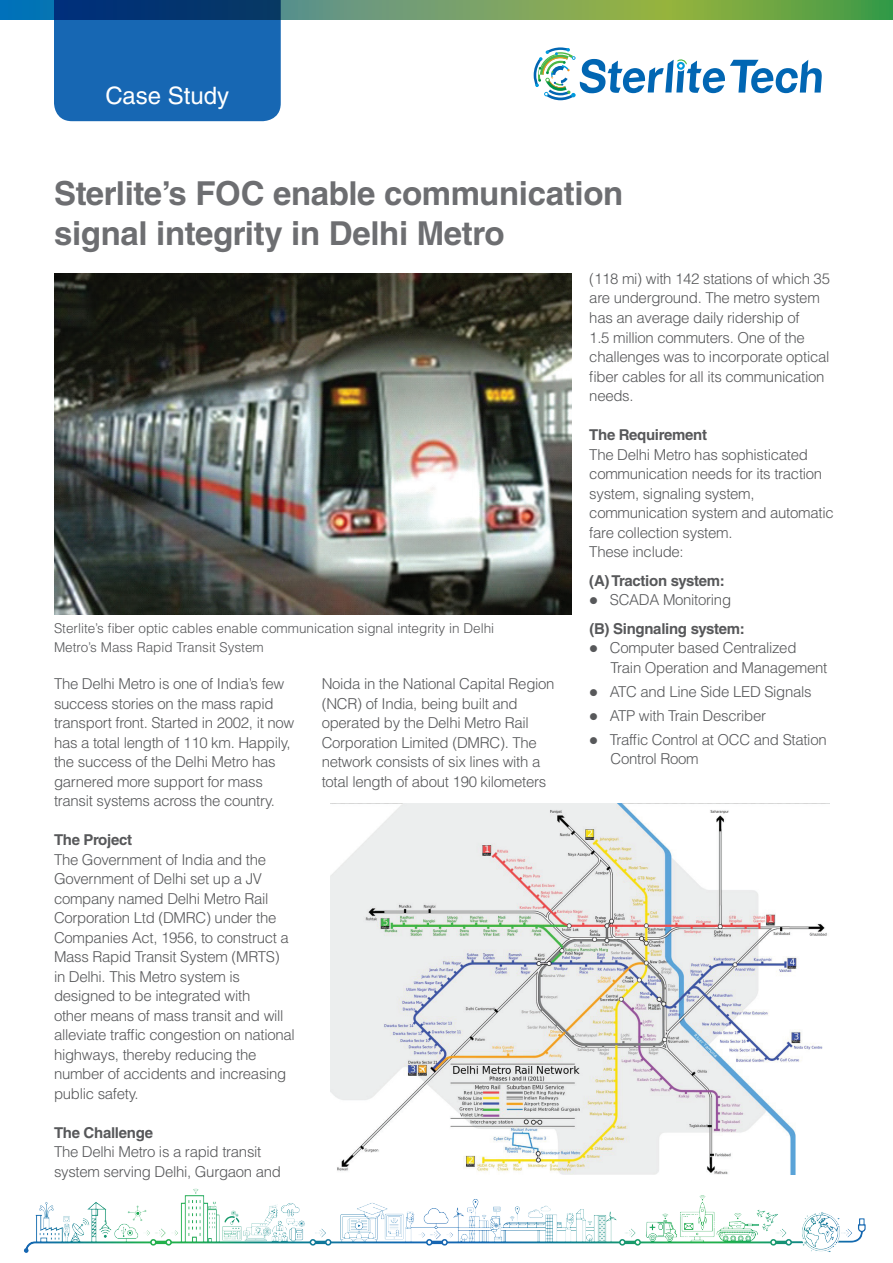
<style>
.page{position:relative;width:893px;height:1263px;background:#fff}
.page>*{position:absolute;margin:0;border:0;box-sizing:border-box;transform-origin:0 0}
.t1{font:700 33px/39px "Helvetica LT Std";letter-spacing:-.01em;color:#6d6e71}
.t2{font:24px "Helvetica LT Std";color:#fff}
.t3{font:300 15px/19.5px "Helvetica LT Std";letter-spacing:-.02em;color:#57585a}
.t4{font:700 15px/28.5px "Helvetica LT Std";letter-spacing:-.02em;color:#57585a}
.t5{font:300 13.5px/19.5px "Helvetica LT Std";color:#57585a}
.s1{font-weight:300}
</style>
<div class="page">
<img style="left:23px;top:1188px;width:843px;height:65px">
<svg style="left:534px;top:47px;width:288px;height:53px"></svg>
<div style="left:54px;top:20px;width:227px;height:101px;background:#1767b3"></div>
<svg style="left:1px;top:0;width:891px;height:20px;background:#508464"></svg>
<img style="left:54px;top:273px;width:517px;height:341px">
<img style="left:331px;top:804px;width:496px;height:371px">
<h2 class="t2" style="left:106px;top:82px;width:125px">Case Study</h2>
<h1 class="t1" style="left:54px;top:174px;width:571px">Sterlite’s FOC enable communication signal integrity in Delhi Metro</h1>
<p class="t5" style="left:54px;top:618px;width:442px">Sterlite’s fiber optic cables enable communication signal integrity in Delhi<br>Metro’s Mass Rapid Transit System</p>
<p class="t3" style="left:322px;top:674px;width:234px">Noida in the National Capital Region (NCR) of India, being built and operated by the Delhi Metro Rail Corporation Limited (DMRC). The network consists of six lines with a total length of about 190 kilometers</p>
<p class="t3" style="left:54px;top:674px;width:242px">The Delhi Metro is one of India’s few success stories on the mass rapid transport front. Started in 2002, it now has a total length of 110 km. Happily, the success of the Delhi Metro has garnered more support for mass transit systems across the country.</p>
<p class="t4" style="left:54px;top:825px;width:80px">The Project</p>
<p class="t3" style="left:54px;top:849px;width:242px">The Government of India and the<br>Government of Delhi set up a JV company named Delhi Metro Rail<br>Corporation Ltd (DMRC) under the<br>Companies Act, 1956, to construct a<br>Mass Rapid Transit System (MRTS)<br>in Delhi. This Metro system is designed to be integrated with<br>other means of mass transit and will alleviate traffic congestion on national highways, thereby reducing the number of accidents and increasing public safety.</p>
<p class="t4" style="left:54px;top:1118px;width:101px">The Challenge</p>
<p class="t3" style="left:54px;top:1142px;width:229px">The Delhi Metro is a rapid transit system serving Delhi, Gurgaon and</p>
<p class="t3" style="left:589px;top:269px;width:242px">(118 mi) with 142 stations of which 35 are underground. The metro system has an average daily ridership of<br>1.5 million commuters. One of the challenges was to incorporate optical fiber cables for all its communication needs.</p>
<p class="t4" style="left:589px;top:420px;width:119px">The Requirement</p>
<p class="t3" style="left:589px;top:444px;width:246px">The Delhi Metro has sophisticated communication needs for its traction system, signaling system, communication system and automatic fare collection system.<br>These include:</p>
<p class="t4" style="left:589px;top:566px;width:137px">(A) Traction system:</p>
<p class="t4" style="left:589px;top:585px;width:157px">● <span class="s1">SCADA Monitoring </span>(B) Singnaling system:</p>
<p class="t3" style="left:611px;top:638px;width:218px;text-indent:-21px">● Computer based Centralized<br>Train Operation and Management</p>
<p class="t3" style="left:589px;top:681px;width:224px">● ATC and Line Side LED Signals</p>
<p class="t3" style="left:589px;top:705px;width:178px">● ATP with Train Describer</p>
<p class="t3" style="left:611px;top:729px;width:218px;text-indent:-21px">● Traffic Control at OCC and Station<br>Control Room</p>
</div>
